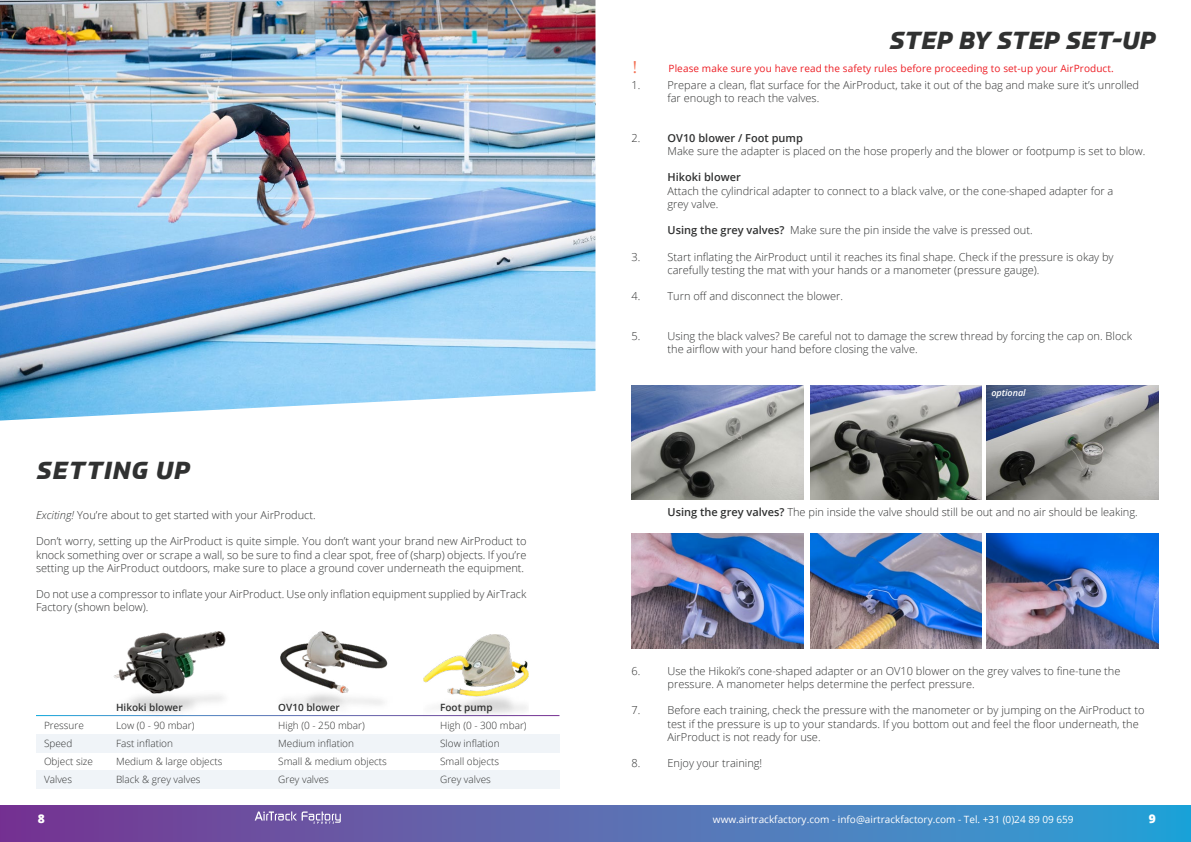
<style>
.page{position:relative;width:1191px;height:842px;background:#fff}
.page>*{position:absolute;margin:0;border:0;box-sizing:border-box;transform-origin:0 0}
.t1{font:italic 800 24px "Prometo";letter-spacing:.03em;color:#303131}
.t2{font:italic 800 24px "Prometo";letter-spacing:.06em;color:#303131}
.t3{font:18px "Minion Pro";color:#f37255}
.t4{font:800 12px "Open Sans";color:#fff}
.t5{font:300 11px/13.2px "Open Sans";color:#303131}
.t6{font:600 11px "Open Sans";color:#303131}
.t7{font:300 10px "Open Sans";color:#303131}
.t8{font:10px "Open Sans";letter-spacing:.01em;color:#ed1d24}
.t9{font:10px "Open Sans";color:#fff}
.t10{font:600 10px "Open Sans";color:#303131}
.t11{font:italic 600 9px "Open Sans";color:#fff}
.s1{font-weight:600}
.s2{font-style:italic}
</style>
<div class="page">
<svg style="left:0;top:805px;width:1191px;height:37px;background:#566db3"></svg>
<svg style="left:255px;top:811px;width:86px;height:13px"></svg>
<div style="left:36px;top:734px;width:523px;height:18px;background:#f0f4f8"></div>
<div style="left:36px;top:770px;width:523px;height:18px;background:#f0f4f8"></div>
<img style="left:0;top:0;width:595px;height:421px">
<img style="left:110px;top:632px;width:121px;height:85px">
<img style="left:276px;top:631px;width:116px;height:86px">
<img style="left:423px;top:635px;width:105px;height:82px">
<hr style="left:36px;top:715px;width:523px;height:1px;background:#fff">
<img style="left:631px;top:385px;width:172px;height:115px">
<img style="left:810px;top:385px;width:171px;height:115px">
<img style="left:987px;top:385px;width:171px;height:115px">
<img style="left:631px;top:534px;width:172px;height:115px">
<img style="left:810px;top:534px;width:171px;height:115px">
<img style="left:987px;top:534px;width:171px;height:115px">
<h1 class="t1" style="left:890px;top:25px;width:267px">STEP BY STEP SET-UP</h1>
<h2 class="t3" style="left:632px;top:55px;width:6px">!</h2>
<p class="t8" style="left:668px;top:62px;width:447px">Please make sure you have read the safety rules before proceeding to set-up your AirProduct.</p>
<p class="t5" style="left:631px;top:78px;width:10px">1.</p>
<p class="t5" style="left:667px;top:78px;width:473px">Prepare a clean, flat surface for the AirProduct, take it out of the bag and make sure it’s unrolled far enough to reach the valves.</p>
<p class="t5" style="left:631px;top:131px;width:10px">2.</p>
<p class="t6" style="left:667px;top:130px;width:137px">OV10 blower / Foot pump</p>
<p class="t5" style="left:667px;top:144px;width:479px">Make sure the adapter is placed on the hose properly and the blower or footpump is set to blow.</p>
<p class="t6" style="left:667px;top:170px;width:75px">Hikoki blower</p>
<p class="t5" style="left:667px;top:184px;width:447px">Attach the cylindrical adapter to connect to a black valve, or the cone-shaped adapter for a grey valve.</p>
<p class="t5" style="left:667px;top:223px;width:367px"><span class="s1">Using the grey valves?</span> Make sure the pin inside the valve is pressed out.</p>
<p class="t5" style="left:631px;top:250px;width:10px">3.</p>
<p class="t5" style="left:667px;top:250px;width:447px">Start inflating the AirProduct until it reaches its final shape. Check if the pressure is okay by carefully testing the mat with your hands or a manometer (pressure gauge).</p>
<p class="t5" style="left:631px;top:289px;width:10px">4.</p>
<p class="t5" style="left:667px;top:289px;width:177px">Turn off and disconnect the blower.</p>
<p class="t5" style="left:631px;top:329px;width:10px">5.</p>
<p class="t5" style="left:667px;top:329px;width:466px">Using the black valves? Be careful not to damage the screw thread by forcing the cap on. Block the airflow with your hand before closing the valve.</p>
<h1 class="t2" style="left:37px;top:456px;width:154px">SETTING UP</h1>
<p class="t5" style="left:36px;top:508px;width:281px"><span class="s2">Exciting!</span> You’re about to get started with your AirProduct.</p>
<p class="t5" style="left:36px;top:534px;width:492px;text-align:justify">Don’t worry, setting up the AirProduct is quite simple. You don’t want your brand new AirProduct to knock something over or scrape a wall, so be sure to find a clear spot, free of (sharp) objects. If you’re setting up the AirProduct outdoors, make sure to place a ground cover underneath the equipment.</p>
<p class="t5" style="left:36px;top:587px;width:492px">Do not use a compressor to inflate your AirProduct. Use only inflation equipment supplied by AirTrack<br>Factory (shown below).</p>
<p class="t10" style="left:116px;top:701px;width:68px">Hikoki blower</p>
<p class="t10" style="left:278px;top:701px;width:63px">OV10 blower</p>
<p class="t10" style="left:440px;top:701px;width:54px">Foot pump</p>
<p class="t7" style="left:44px;top:719px;width:41px">Pressure</p>
<p class="t7" style="left:116px;top:719px;width:80px">Low (0 - 90 mbar)</p>
<p class="t7" style="left:278px;top:719px;width:88px">High (0 - 250 mbar)</p>
<p class="t7" style="left:440px;top:719px;width:88px">High (0 - 300 mbar)</p>
<p class="t7" style="left:44px;top:737px;width:30px">Speed</p>
<p class="t7" style="left:116px;top:737px;width:59px">Fast inflation</p>
<p class="t7" style="left:278px;top:737px;width:77px">Medium inflation</p>
<p class="t7" style="left:440px;top:737px;width:61px">Slow inflation</p>
<p class="t7" style="left:44px;top:755px;width:51px">Object size</p>
<p class="t7" style="left:116px;top:755px;width:108px">Medium &amp; large objects</p>
<p class="t7" style="left:278px;top:755px;width:110px">Small &amp; medium objects</p>
<p class="t7" style="left:440px;top:755px;width:61px">Small objects</p>
<p class="t7" style="left:44px;top:773px;width:30px">Valves</p>
<p class="t7" style="left:116px;top:773px;width:86px">Black &amp; grey valves</p>
<p class="t7" style="left:278px;top:773px;width:52px">Grey valves</p>
<p class="t7" style="left:440px;top:773px;width:52px">Grey valves</p>
<p class="t11" style="left:991px;top:387px;width:36px">optional</p>
<p class="t5" style="left:667px;top:505px;width:472px"><span class="s1">Using the grey valves?</span> The pin inside the valve should still be out and no air should be leaking.</p>
<p class="t5" style="left:631px;top:664px;width:10px">6.</p>
<p class="t5" style="left:667px;top:664px;width:454px">Use the Hikoki’s cone-shaped adapter or an OV10 blower on the grey valves to fine-tune the pressure. A manometer helps determine the perfect pressure.</p>
<p class="t5" style="left:631px;top:703px;width:10px">7.</p>
<p class="t5" style="left:667px;top:703px;width:478px">Before each training, check the pressure with the manometer or by jumping on the AirProduct to test if the pressure is up to your standards. If you bottom out and feel the floor underneath, the<br>AirProduct is not ready for use.</p>
<p class="t5" style="left:631px;top:756px;width:10px">8.</p>
<p class="t5" style="left:667px;top:756px;width:96px">Enjoy your training!</p>
<p class="t4" style="left:38px;top:809px;width:9px">8</p>
<p class="t9" style="left:713px;top:812px;width:362px">www.airtrackfactory.com - info@airtrackfactory.com - Tel. +31 (0)24 89 09 659</p>
<p class="t4" style="left:1148px;top:809px;width:9px">9</p>
</div>
